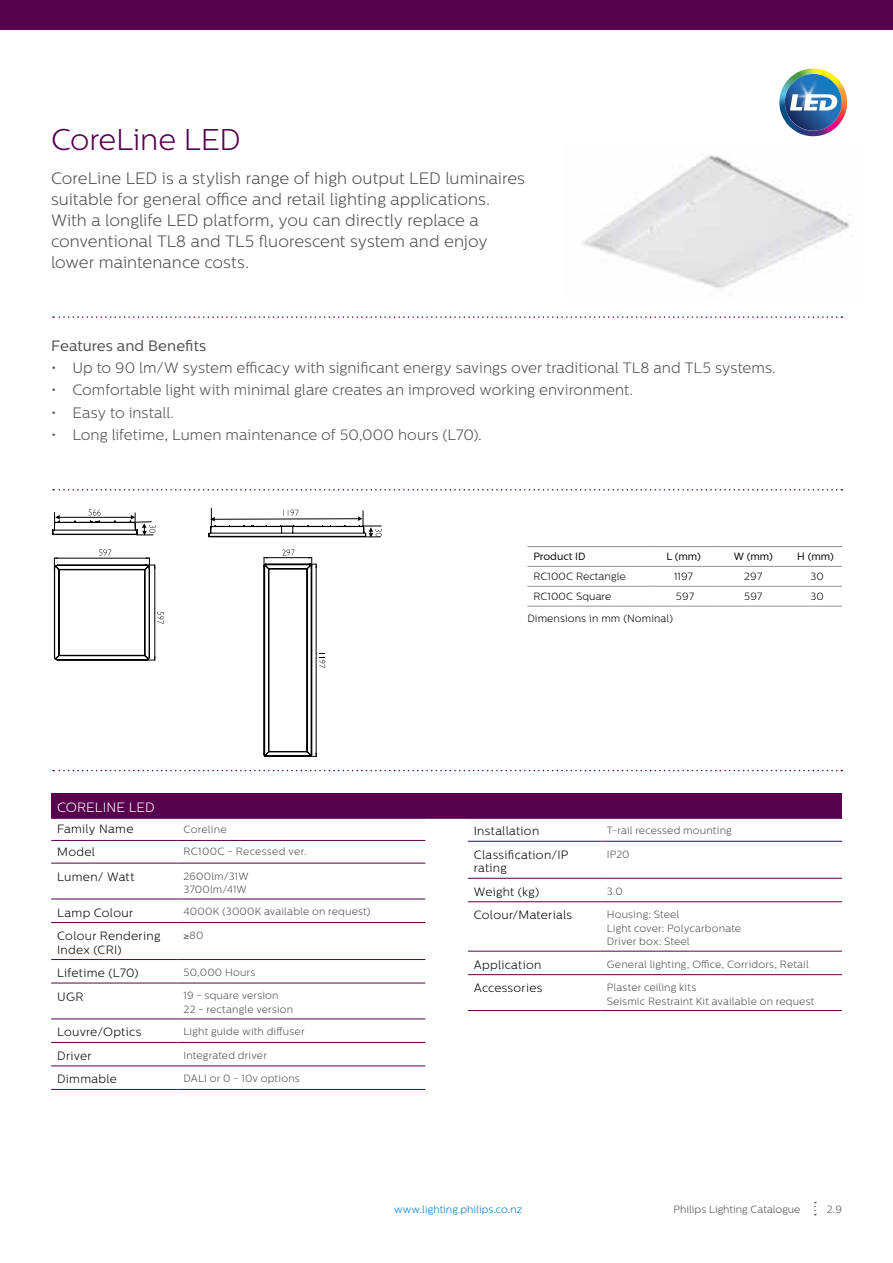
<style>
.page{position:relative;width:893px;height:1263px;background:#fff}
.page>*{position:absolute;margin:0;border:0;box-sizing:border-box;transform-origin:0 0}
.t1{font:300 30px "Centrale Sans";letter-spacing:-.015em;color:#56004e}
.t2{font:300 16.5px/21px "Centrale Sans";color:#4d4d4f}
.t3{font:300 15px "Centrale Sans";letter-spacing:.005em;color:#4d4d4f}
.t4{font:15px "Centrale Sans";letter-spacing:.005em;color:#4d4d4f}
.t5{font:300 13.5px "Centrale Sans";letter-spacing:.005em;color:#fff}
.t6{font:300 12px/13.5px "Centrale Sans";letter-spacing:.025em;color:#000}
.t7{font:300 10.5px/13.5px "Centrale Sans";letter-spacing:.015em;color:#4d4d4f}
.t8{font:300 10.5px "Centrale Sans";letter-spacing:.01em;color:#000}
.t9{font:300 10.5px "Centrale Sans";color:#0079c1}
.t10{font:10.5px "Centrale Sans";color:#000}
</style>
<div class="page">
<svg style="left:777px;top:66px;width:72px;height:73px"></svg>
<img style="left:779px;top:69px;width:66px;height:67px">
<img style="left:582px;top:155px;width:268px;height:133px">
<svg style="left:53px;top:316px;width:789px;height:2px"></svg>
<svg style="left:53px;top:489px;width:789px;height:1px"></svg>
<svg style="left:53px;top:770px;width:789px;height:1px"></svg>
<hr style="left:527px;top:566px;width:123px;height:1px;background:#939598">
<hr style="left:650px;top:566px;width:68px;height:1px;background:#939598">
<hr style="left:718px;top:566px;width:71px;height:1px;background:#939598">
<hr style="left:789px;top:566px;width:53px;height:1px;background:#939598">
<hr style="left:527px;top:586px;width:123px;height:1px;background:#939598">
<hr style="left:650px;top:586px;width:68px;height:1px;background:#939598">
<hr style="left:718px;top:586px;width:71px;height:1px;background:#939598">
<hr style="left:789px;top:586px;width:53px;height:1px;background:#939598">
<hr style="left:527px;top:606px;width:123px;height:1px;background:#939598">
<hr style="left:650px;top:606px;width:68px;height:1px;background:#939598">
<hr style="left:718px;top:606px;width:71px;height:1px;background:#939598">
<hr style="left:789px;top:606px;width:53px;height:1px;background:#939598">
<hr style="left:527px;top:546px;width:123px;height:1px;background:#939598">
<hr style="left:650px;top:546px;width:68px;height:1px;background:#939598">
<hr style="left:718px;top:546px;width:71px;height:1px;background:#939598">
<hr style="left:789px;top:546px;width:53px;height:1px;background:#939598">
<hr style="left:468px;top:841px;width:133px;height:1px;background:#56004e">
<hr style="left:601px;top:841px;width:241px;height:1px;background:#56004e">
<hr style="left:468px;top:878px;width:133px;height:1px;background:#56004e">
<hr style="left:601px;top:878px;width:241px;height:1px;background:#56004e">
<hr style="left:468px;top:901px;width:133px;height:1px;background:#56004e">
<hr style="left:601px;top:901px;width:241px;height:1px;background:#56004e">
<hr style="left:468px;top:951px;width:133px;height:1px;background:#56004e">
<hr style="left:601px;top:951px;width:241px;height:1px;background:#56004e">
<hr style="left:468px;top:974px;width:133px;height:1px;background:#56004e">
<hr style="left:601px;top:974px;width:241px;height:1px;background:#56004e">
<hr style="left:468px;top:1010px;width:133px;height:1px;background:#56004e">
<hr style="left:601px;top:1010px;width:241px;height:1px;background:#56004e">
<hr style="left:51px;top:840px;width:127px;height:1px;background:#56004e">
<hr style="left:178px;top:840px;width:247px;height:1px;background:#56004e">
<hr style="left:51px;top:863px;width:127px;height:1px;background:#56004e">
<hr style="left:178px;top:863px;width:247px;height:1px;background:#56004e">
<hr style="left:51px;top:899px;width:127px;height:1px;background:#56004e">
<hr style="left:178px;top:899px;width:247px;height:1px;background:#56004e">
<hr style="left:51px;top:922px;width:127px;height:1px;background:#56004e">
<hr style="left:178px;top:922px;width:247px;height:1px;background:#56004e">
<hr style="left:51px;top:959px;width:127px;height:1px;background:#56004e">
<hr style="left:178px;top:959px;width:247px;height:1px;background:#56004e">
<hr style="left:51px;top:983px;width:127px;height:1px;background:#56004e">
<hr style="left:178px;top:983px;width:247px;height:1px;background:#56004e">
<hr style="left:51px;top:1019px;width:127px;height:1px;background:#56004e">
<hr style="left:178px;top:1019px;width:247px;height:1px;background:#56004e">
<hr style="left:51px;top:1042px;width:127px;height:1px;background:#56004e">
<hr style="left:178px;top:1042px;width:247px;height:1px;background:#56004e">
<hr style="left:51px;top:1066px;width:127px;height:1px;background:#56004e">
<hr style="left:178px;top:1066px;width:247px;height:1px;background:#56004e">
<hr style="left:51px;top:1089px;width:127px;height:1px;background:#56004e">
<hr style="left:178px;top:1089px;width:247px;height:1px;background:#56004e">
<div style="left:51px;top:793px;width:791px;height:25px;background:#56004e"></div>
<hr style="left:51px;top:818px;width:378px;height:1px;background:#56004e">
<hr style="left:429px;top:818px;width:185px;height:1px;background:#56004e">
<hr style="left:614px;top:818px;width:228px;height:1px;background:#56004e">
<svg style="left:319px;top:653px;width:6px;height:15px"></svg>
<svg style="left:282px;top:549px;width:13px;height:7px"></svg>
<svg style="left:54px;top:549px;width:96px;height:9px"></svg>
<svg style="left:54px;top:558px;width:263px;height:199px"></svg>
<hr style="left:267px;top:557px;width:42px;height:1px;background:#000">
<svg style="left:309px;top:557px;width:8px;height:10px"></svg>
<svg style="left:264px;top:557px;width:3px;height:9px"></svg>
<svg style="left:52px;top:509px;width:104px;height:26px"></svg>
<svg style="left:208px;top:508px;width:174px;height:30px"></svg>
<hr style="left:0;top:0;width:1px;height:30px;background:#56004e">
<svg style="left:814px;top:1202px;width:2px;height:13px"></svg>
<div style="left:1px;top:0;width:892px;height:30px;background:#56004e"></div>
<h1 class="t1" style="left:51px;top:123px;width:191px">CoreLine LED</h1>
<p class="t2" style="left:51px;top:168px;width:475px">CoreLine LED is a stylish range of high output LED luminaires suitable for general office and retail lighting applications.<br>With a longlife LED platform, you can directly replace a conventional TL8 and TL5 fluorescent system and enjoy lower maintenance costs.</p>
<h3 class="t4" style="left:51px;top:337px;width:157px">Features and Benefits</h3>
<h3 class="t3" style="left:51px;top:359px;width:726px">• Up to 90 lm/W system efficacy with significant energy savings over traditional TL8 and TL5 systems.</h3>
<h3 class="t3" style="left:51px;top:382px;width:583px">• Comfortable light with minimal glare creates an improved working environment.</h3>
<h3 class="t3" style="left:51px;top:404px;width:125px">• Easy to install.</h3>
<h3 class="t3" style="left:51px;top:426px;width:432px">• Long lifetime, Lumen maintenance of 50,000 hours (L70).</h3>
<p class="t10" style="left:533px;top:551px;width:54px">Product ID</p>
<p class="t10" style="left:666px;top:551px;width:36px">L (mm)</p>
<p class="t10" style="left:734px;top:551px;width:40px">W (mm)</p>
<p class="t10" style="left:797px;top:551px;width:38px">H (mm)</p>
<p class="t8" style="left:533px;top:571px;width:94px">RC100C Rectangle</p>
<p class="t8" style="left:674px;top:571px;width:21px">1197</p>
<p class="t8" style="left:744px;top:571px;width:20px">297</p>
<p class="t8" style="left:810px;top:571px;width:15px">30</p>
<p class="t8" style="left:533px;top:590px;width:80px">RC100C Square</p>
<p class="t8" style="left:676px;top:590px;width:20px">597</p>
<p class="t8" style="left:744px;top:590px;width:20px">597</p>
<p class="t8" style="left:810px;top:590px;width:15px">30</p>
<p class="t8" style="left:527px;top:612px;width:147px">Dimensions in mm (Nominal)</p>
<p class="t5" style="left:57px;top:800px;width:99px">CORELINE LED</p>
<p class="t6" style="left:57px;top:822px;width:78px">Family Name</p>
<p class="t7" style="left:184px;top:823px;width:45px">Coreline</p>
<p class="t6" style="left:57px;top:845px;width:40px">Model</p>
<p class="t7" style="left:184px;top:844px;width:125px">RC100C - Recessed ver.</p>
<p class="t6" style="left:57px;top:870px;width:79px">Lumen/ Watt</p>
<p class="t7" style="left:184px;top:869px;width:67px">2600lm/31W<br>3700lm/41W</p>
<p class="t6" style="left:57px;top:906px;width:77px">Lamp Colour</p>
<p class="t7" style="left:184px;top:905px;width:188px">4000K (3000K available on request)</p>
<p class="t6" style="left:57px;top:929px;width:105px">Colour Rendering<br>Index (CRI)</p>
<p class="t7" style="left:184px;top:928px;width:21px">≥80</p>
<p class="t6" style="left:57px;top:966px;width:83px">Lifetime (L70)</p>
<p class="t7" style="left:184px;top:965px;width:73px">50,000 Hours</p>
<p class="t6" style="left:57px;top:990px;width:28px">UGR</p>
<p class="t7" style="left:184px;top:989px;width:111px">19 - square version<br>22 - rectangle version</p>
<p class="t6" style="left:57px;top:1025px;width:86px">Louvre/Optics</p>
<p class="t7" style="left:184px;top:1025px;width:123px">Light guide with diffuser</p>
<p class="t6" style="left:57px;top:1049px;width:36px">Driver</p>
<p class="t7" style="left:184px;top:1048px;width:85px">Integrated driver</p>
<p class="t6" style="left:57px;top:1072px;width:61px">Dimmable</p>
<p class="t7" style="left:184px;top:1072px;width:118px">DALI or 0 - 10v options</p>
<p class="t6" style="left:474px;top:824px;width:67px">Installation</p>
<p class="t7" style="left:607px;top:824px;width:127px">T-rail recessed mounting</p>
<p class="t6" style="left:474px;top:848px;width:96px">Classification/IP rating</p>
<p class="t7" style="left:607px;top:847px;width:24px">IP20</p>
<p class="t6" style="left:474px;top:885px;width:67px">Weight (kg)</p>
<p class="t7" style="left:607px;top:884px;width:17px">3.0</p>
<p class="t6" style="left:474px;top:908px;width:100px">Colour/Materials</p>
<p class="t7" style="left:607px;top:908px;width:136px">Housing: Steel<br>Light cover: Polycarbonate<br>Driver box: Steel</p>
<p class="t6" style="left:474px;top:958px;width:69px">Application</p>
<p class="t7" style="left:607px;top:957px;width:204px">General lighting, Office, Corridors, Retail</p>
<p class="t6" style="left:474px;top:981px;width:70px">Accessories</p>
<p class="t7" style="left:607px;top:981px;width:209px">Plaster ceiling kits<br>Seismic Restraint Kit available on request</p>
<p class="t9" style="left:394px;top:1203px;width:130px">www.lighting.philips.co.nz</p>
<p class="t7" style="left:673px;top:1202px;width:129px">Philips Lighting Catalogue</p>
<p class="t7" style="left:827px;top:1202px;width:17px">2.9</p>
</div>
